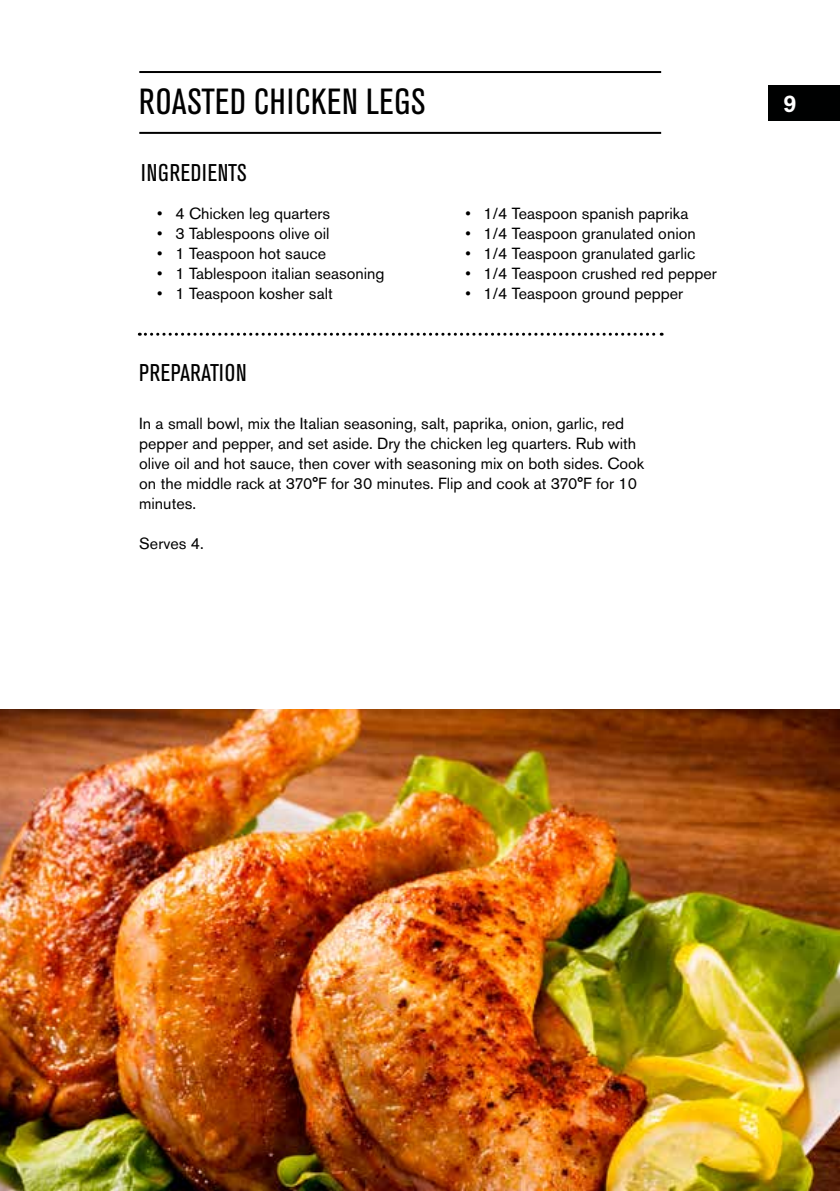
<style>
.page{position:relative;width:840px;height:1191px;background:#fff}
.page>*{position:absolute;margin:0;border:0;box-sizing:border-box;transform-origin:0 0}
.t1{font:condensed 36px "Akzidenz Grotesk BE";letter-spacing:.02em;color:#000}
.t2{font:condensed 24px "Akzidenz Grotesk BE";letter-spacing:.02em;color:#000}
.t3{font:500 24px "Akzidenz Grotesk BE";color:#fff}
.t4{font:16px/20px "Akzidenz Grotesk BE";color:#000}
</style>
<div class="page">
<hr style="left:139px;top:132px;width:521px;height:2px;background:#000">
<svg style="left:139px;top:333px;width:522px;height:3px"></svg>
<hr style="left:139px;top:71px;width:521px;height:2px;background:#000">
<img style="left:0;top:709px;width:839px;height:482px">
<div style="left:767px;top:86px;width:72px;height:35px;background:#000101"></div>
<h1 class="t1" style="left:139px;top:81px;width:287px">ROASTED CHICKEN LEGS</h1>
<h2 class="t2" style="left:141px;top:159px;width:107px">INGREDIENTS</h2>
<p class="t4" style="left:157px;top:203px;width:174px">• 4 Chicken leg quarters</p>
<p class="t4" style="left:157px;top:223px;width:173px">• 3 Tablespoons olive oil</p>
<p class="t4" style="left:157px;top:243px;width:170px">• 1 Teaspoon hot sauce</p>
<p class="t4" style="left:157px;top:263px;width:229px">• 1 Tablespoon italian seasoning</p>
<p class="t4" style="left:157px;top:283px;width:177px">• 1 Teaspoon kosher salt</p>
<p class="t4" style="left:465px;top:203px;width:224px">• 1/4 Teaspoon spanish paprika</p>
<p class="t4" style="left:465px;top:223px;width:232px">• 1/4 Teaspoon granulated onion</p>
<p class="t4" style="left:465px;top:243px;width:231px">• 1/4 Teaspoon granulated garlic</p>
<p class="t4" style="left:465px;top:263px;width:253px">• 1/4 Teaspoon crushed red pepper</p>
<p class="t4" style="left:465px;top:283px;width:219px">• 1/4 Teaspoon ground pepper</p>
<h2 class="t2" style="left:139px;top:359px;width:109px">PREPARATION</h2>
<p class="t4" style="left:139px;top:413px;width:506px">In a small bowl, mix the Italian seasoning, salt, paprika, onion, garlic, red pepper and pepper, and set aside. Dry the chicken leg quarters. Rub with olive oil and hot sauce, then cover with seasoning mix on both sides. Cook on the middle rack at 370°F for 30 minutes. Flip and cook at 370°F for 10 minutes.</p>
<p class="t4" style="left:139px;top:533px;width:66px">Serves 4.</p>
<h2 class="t3" style="left:782px;top:88px;width:15px">9</h2>
</div>
